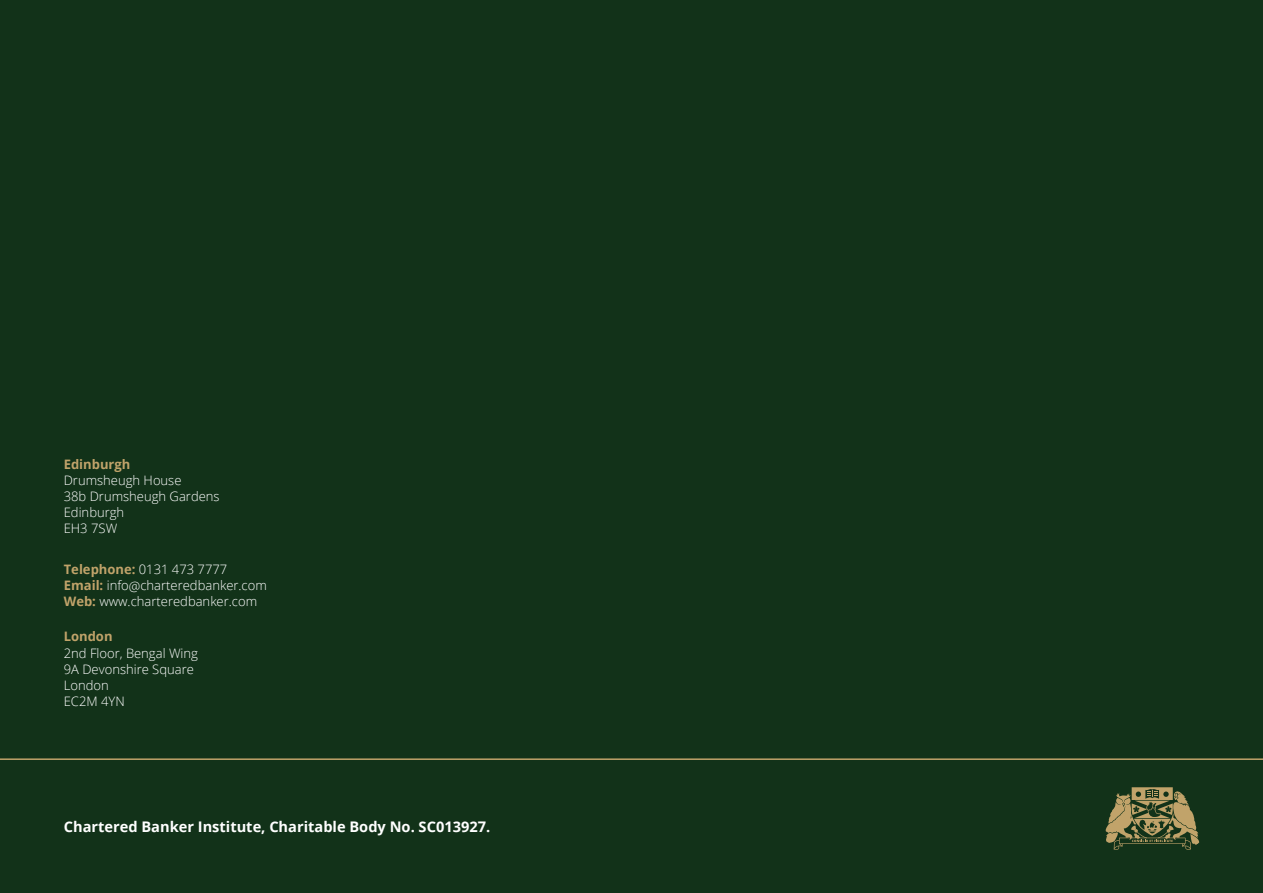
<style>
.page{position:relative;width:1263px;height:893px;background:#123219}
.page>*{position:absolute;margin:0;border:0;box-sizing:border-box;transform-origin:0 0}
.t1{font:700 14.55px "Open Sans";color:#fff}
.t2{font:300 13.05px/16px "Open Sans";color:#fff}
.t3{font:700 13.05px "Open Sans";color:#c1a36a}
.s1{font-weight:700;color:#c1a36a}
</style>
<div class="page">
<svg style="left:1105px;top:787px;width:94px;height:63px"></svg>
<hr style="left:0;top:758px;width:1263px;height:2px;background:#c1a36a">
<p class="t3" style="left:64px;top:455px;width:68px">Edinburgh</p>
<p class="t2" style="left:64px;top:472px;width:157px">Drumsheugh House<br>38b Drumsheugh Gardens<br>Edinburgh<br>EH3 7SW</p>
<p class="t2" style="left:64px;top:561px;width:205px"><span class="s1">Telephone:</span> 0131 473 7777<br><span class="s1">Email:</span> info@charteredbanker.com<br><span class="s1">Web:</span> www.charteredbanker.com</p>
<p class="t3" style="left:64px;top:627px;width:50px">London</p>
<p class="t2" style="left:64px;top:644px;width:136px">2nd Floor, Bengal Wing<br>9A Devonshire Square<br>London<br>EC2M 4YN</p>
<p class="t1" style="left:64px;top:816px;width:428px">Chartered Banker Institute, Charitable Body No. SC013927.</p>
</div>
